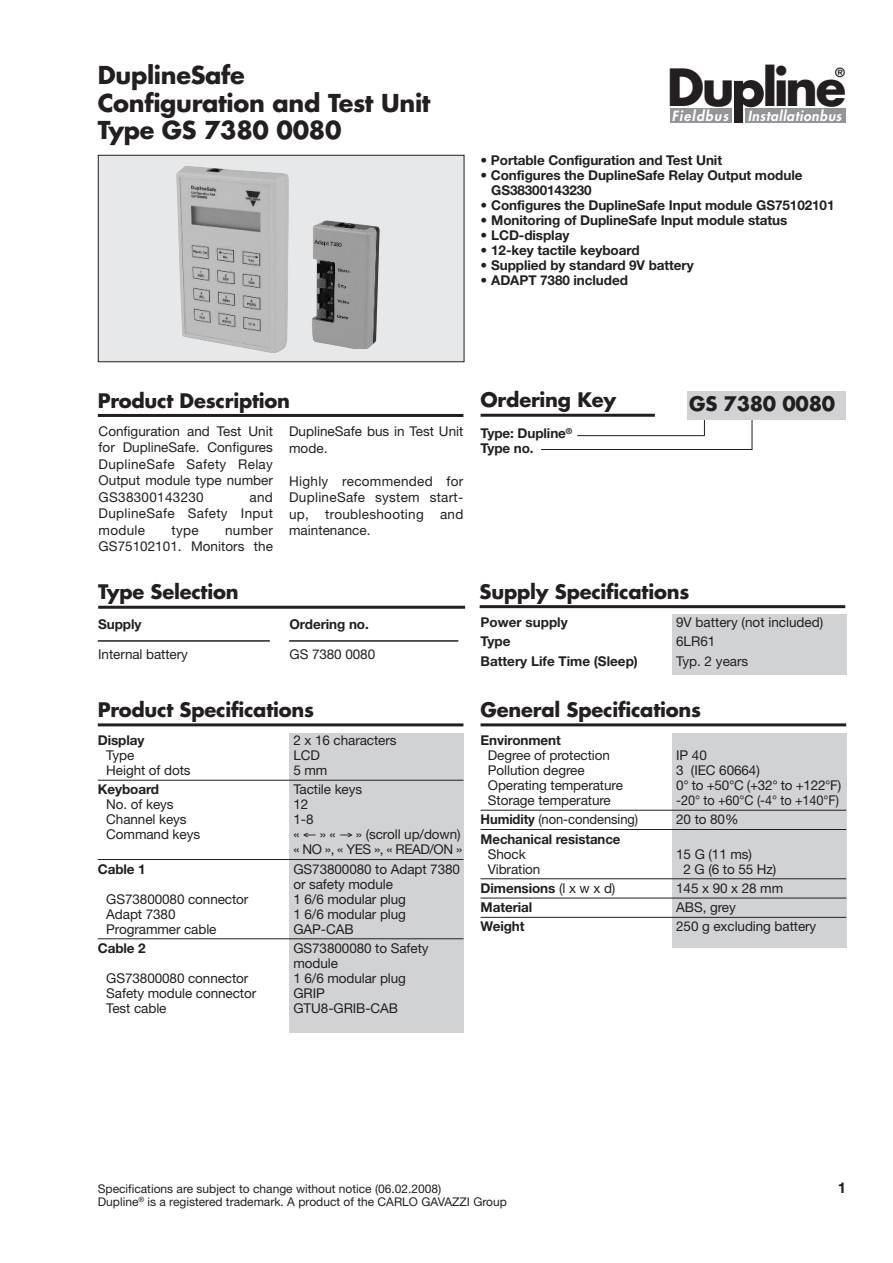
<style>
.page{position:relative;width:893px;height:1263px;background:#fff}
.page>*{position:absolute;margin:0;border:0;box-sizing:border-box;transform-origin:0 0}
.t1{font:700 49.8px "Futura";letter-spacing:-.06em;color:#231f20}
.t2{font:700 24px "Futura";letter-spacing:-.015em;color:#231f20}
.t3{font:700 19.5px "Futura";letter-spacing:-.01em;color:#231f20}
.t4{font:700 15px "Helvetica Neue";color:#231f20}
.t5{font:italic 800 13.65px "Futura";letter-spacing:.045em;color:#fff}
.t6{font:italic 800 13.65px "Futura";letter-spacing:.085em;color:#fff}
.t7{font:13.5px/16.5px "Helvetica Neue";letter-spacing:-.005em;color:#231f20}
.t8{font:700 13.5px/15px "Helvetica Neue";letter-spacing:-.005em;color:#231f20}
.t9{font:13.5px "Helvetica Neue";letter-spacing:-.005em;color:#231f20;scale:.94 1}
.t10{font:13.5px "Helvetica Neue";letter-spacing:-.005em;color:#231f20;scale:.96 1}
.t11{font:700 12.3px "Futura";color:#231f20}
.t12{font:12px "Helvetica Neue";color:#231f20}
.s1{font-weight:700}
.s2{font-weight:400}
</style>
<div class="page">
<div style="left:745px;top:108px;width:100px;height:15px;background:#939598"></div>
<div style="left:670px;top:108px;width:62px;height:15px;background:#939598"></div>
<svg style="left:734px;top:80px;width:30px;height:43px"></svg>
<hr style="left:752px;top:417px;width:1px;height:33px;background:#231f20">
<hr style="left:98px;top:640px;width:172px;height:2px;background:#231f20">
<div style="left:672px;top:614px;width:174px;height:60px;background:#d1d2d4"></div>
<div style="left:98px;top:155px;width:366px;height:207px;background:#e7e8e9"></div>
<img style="left:176px;top:166px;width:113px;height:187px">
<div style="left:98px;top:155px;width:366px;height:207px;border:1px solid #231f20"></div>
<hr style="left:98px;top:414px;width:365px;height:3px;background:#231f20">
<hr style="left:481px;top:414px;width:174px;height:3px;background:#231f20">
<hr style="left:577px;top:435px;width:128px;height:1px;background:#231f20">
<hr style="left:98px;top:606px;width:367px;height:3px;background:#231f20">
<hr style="left:480px;top:605px;width:365px;height:3px;background:#231f20">
<hr style="left:704px;top:403px;width:1px;height:33px;background:#231f20">
<div style="left:688px;top:391px;width:158px;height:29px;background:#d1d2d4"></div>
<img style="left:312px;top:220px;width:68px;height:128px">
<hr style="left:541px;top:449px;width:211px;height:1px;background:#231f20">
<hr style="left:289px;top:640px;width:169px;height:2px;background:#231f20">
<div style="left:289px;top:733px;width:174px;height:300px;background:#d1d2d4"></div>
<hr style="left:98px;top:780px;width:365px;height:1px;background:#231f20">
<hr style="left:98px;top:859px;width:365px;height:1px;background:#231f20">
<hr style="left:98px;top:938px;width:365px;height:1px;background:#231f20">
<hr style="left:98px;top:723px;width:365px;height:3px;background:#231f20">
<div style="left:672px;top:733px;width:174px;height:215px;background:#d1d2d4"></div>
<hr style="left:481px;top:723px;width:365px;height:3px;background:#231f20">
<hr style="left:481px;top:810px;width:365px;height:1px;background:#231f20">
<hr style="left:481px;top:829px;width:365px;height:1px;background:#231f20">
<hr style="left:481px;top:878px;width:365px;height:1px;background:#231f20">
<hr style="left:481px;top:898px;width:365px;height:1px;background:#231f20">
<hr style="left:481px;top:917px;width:365px;height:1px;background:#231f20">
<h2 class="t2" style="left:98px;top:64px;width:149px">DuplineSafe</h2>
<h2 class="t2" style="left:98px;top:119px;width:245px">Type GS 7380 0080</h2>
<h2 class="t2" style="left:98px;top:92px;width:334px">Configuration and Test Unit</h2>
<h1 class="t1" style="left:667px;top:65px;width:181px">Du line</h1>
<p class="t11" style="left:835px;top:67px;width:11px">®</p>
<p class="t6" style="left:672px;top:110px;width:58px">Fieldbus</p>
<p class="t5" style="left:748px;top:110px;width:95px">Installationbus</p>
<p class="t8" style="left:481px;top:154px;width:243px">• Portable Configuration and Test Unit</p>
<p class="t8" style="left:491px;top:169px;width:313px;text-indent:-11px">• Configures the DuplineSafe Relay Output module<br>GS38300143230</p>
<p class="t8" style="left:481px;top:199px;width:355px">• Configures the DuplineSafe Input module GS75102101</p>
<p class="t8" style="left:481px;top:214px;width:308px">• Monitoring of DuplineSafe Input module status</p>
<p class="t8" style="left:481px;top:229px;width:90px">• LCD-display</p>
<p class="t8" style="left:481px;top:244px;width:161px">• 12-key tactile keyboard</p>
<p class="t8" style="left:481px;top:259px;width:215px">• Supplied by standard 9V battery</p>
<p class="t8" style="left:481px;top:274px;width:149px">• ADAPT 7380 included</p>
<h3 class="t3" style="left:98px;top:391px;width:194px">Product Description</h3>
<h3 class="t3" style="left:481px;top:391px;width:137px">Ordering Key</h3>
<p class="t8" style="left:481px;top:427px;width:93px">Type: Dupline<sup>®<br></sup>Type no.</p>
<p class="t7" style="left:99px;top:424px;width:176px;text-align:justify">Configuration and Test Unit for DuplineSafe. Configures DuplineSafe Safety Relay Output module type number GS38300143230</p>
<p class="t7" style="left:289px;top:424px;width:176px">DuplineSafe bus in Test Unit mode.</p>
<p class="t7" style="left:289px;top:474px;width:176px;text-align:justify">Highly recommended for DuplineSafe system start&shy;up, troubleshooting and maintenance.</p>
<p class="t7" style="left:99px;top:490px;width:176px;text-align:justify;text-indent:151px">and DuplineSafe Safety Input module</p>
<p class="t7" style="left:99px;top:523px;width:176px;text-align:right">number<br>GS75102101. Monitors the</p>
<p class="t7" style="left:172px;top:523px;width:29px">type</p>
<h3 class="t3" style="left:689px;top:395px;width:147px">GS 7380 0080</h3>
<h3 class="t3" style="left:98px;top:583px;width:142px">Type Selection</h3>
<p class="t8" style="left:98px;top:618px;width:45px">Supply</p>
<p class="t8" style="left:290px;top:618px;width:81px">Ordering no.</p>
<p class="t7" style="left:98px;top:647px;width:91px">Internal battery</p>
<p class="t7" style="left:290px;top:647px;width:87px">GS 7380 0080</p>
<h3 class="t3" style="left:480px;top:583px;width:211px">Supply Specifications</h3>
<p class="t8" style="left:480px;top:616px;width:89px">Power supply</p>
<p class="t7" style="left:676px;top:615px;width:149px">9V battery (not included)</p>
<p class="t8" style="left:480px;top:635px;width:32px">Type</p>
<p class="t7" style="left:676px;top:635px;width:41px">6LR61</p>
<p class="t8" style="left:480px;top:655px;width:159px">Battery Life Time (Sleep)</p>
<p class="t7" style="left:676px;top:654px;width:74px">Typ. 2 years</p>
<h3 class="t3" style="left:98px;top:701px;width:218px">Product Specifications</h3>
<h3 class="t3" style="left:481px;top:701px;width:222px">General Specifications</h3>
<p class="t8" style="left:481px;top:734px;width:82px">Environment</p>
<p class="t7" style="left:488px;top:748px;width:124px">Degree of protection</p>
<p class="t7" style="left:676px;top:748px;width:32px">IP 40</p>
<p class="t7" style="left:488px;top:763px;width:98px">Pollution degree</p>
<p class="t7" style="left:676px;top:763px;width:85px">3 (IEC 60664)</p>
<p class="t7" style="left:488px;top:778px;width:137px">Operating temperature</p>
<p class="t7" style="left:676px;top:778px;width:167px">0° to +50°C (+32° to +122°F)</p>
<p class="t7" style="left:488px;top:793px;width:124px">Storage temperature</p>
<p class="t9" style="left:676px;top:795px;width:175px">-20° to +60°C (-4° to +140°F)</p>
<p class="t10" style="left:481px;top:814px;width:166px"><span class="s1">Humidity</span> (non-condensing)</p>
<p class="t7" style="left:676px;top:812px;width:64px">20 to 80%</p>
<p class="t8" style="left:481px;top:832px;width:141px">Mechanical resistance</p>
<p class="t7" style="left:488px;top:847px;width:39px">Shock</p>
<p class="t7" style="left:676px;top:847px;width:77px">15 G (11 ms)</p>
<p class="t7" style="left:488px;top:862px;width:54px">Vibration</p>
<p class="t7" style="left:683px;top:862px;width:94px">2 G (6 to 55 Hz)</p>
<p class="t8" style="left:481px;top:882px;width:136px">Dimensions <span class="s2">(l x w x d)</span></p>
<p class="t7" style="left:676px;top:881px;width:109px">145 x 90 x 28 mm</p>
<p class="t8" style="left:481px;top:901px;width:53px">Material</p>
<p class="t7" style="left:676px;top:900px;width:61px">ABS, grey</p>
<p class="t8" style="left:481px;top:920px;width:46px">Weight</p>
<p class="t7" style="left:676px;top:919px;width:142px">250 g excluding battery</p>
<p class="t8" style="left:98px;top:734px;width:48px">Display</p>
<p class="t7" style="left:293px;top:733px;width:105px">2 x 16 characters</p>
<p class="t7" style="left:106px;top:748px;width:30px">Type</p>
<p class="t7" style="left:293px;top:748px;width:28px">LCD</p>
<p class="t7" style="left:106px;top:763px;width:86px">Height of dots</p>
<p class="t7" style="left:293px;top:763px;width:36px">5 mm</p>
<p class="t8" style="left:98px;top:783px;width:63px">Keyboard</p>
<p class="t7" style="left:293px;top:782px;width:70px">Tactile keys</p>
<p class="t7" style="left:106px;top:797px;width:69px">No. of keys</p>
<p class="t7" style="left:293px;top:797px;width:16px">12</p>
<p class="t7" style="left:106px;top:812px;width:82px">Channel keys</p>
<p class="t7" style="left:293px;top:812px;width:22px">1-8</p>
<p class="t7" style="left:106px;top:827px;width:95px">Command keys</p>
<p class="t7" style="left:293px;top:828px;width:170px;line-height:15px">« ← » « → » (scroll up/down) « NO », « YES », « READ/ON »</p>
<p class="t8" style="left:98px;top:862px;width:49px">Cable 1</p>
<p class="t7" style="left:293px;top:862px;width:168px;line-height:15px">GS73800080 to Adapt 7380 or safety module</p>
<p class="t7" style="left:106px;top:892px;width:144px">GS73800080 connector</p>
<p class="t7" style="left:293px;top:892px;width:114px">1 6/6 modular plug</p>
<p class="t7" style="left:106px;top:907px;width:71px">Adapt 7380</p>
<p class="t7" style="left:293px;top:907px;width:114px">1 6/6 modular plug</p>
<p class="t7" style="left:106px;top:922px;width:112px">Programmer cable</p>
<p class="t7" style="left:293px;top:922px;width:62px">GAP-CAB</p>
<p class="t8" style="left:98px;top:942px;width:49px">Cable 2</p>
<p class="t7" style="left:293px;top:942px;width:137px;line-height:15px">GS73800080 to Safety module</p>
<p class="t7" style="left:106px;top:971px;width:144px">GS73800080 connector</p>
<p class="t7" style="left:293px;top:971px;width:114px">1 6/6 modular plug</p>
<p class="t7" style="left:106px;top:986px;width:151px">Safety module connector</p>
<p class="t7" style="left:293px;top:986px;width:33px">GRIP</p>
<p class="t7" style="left:106px;top:1001px;width:62px">Test cable</p>
<p class="t7" style="left:293px;top:1001px;width:106px">GTU8-GRIB-CAB</p>
<p class="t12" style="left:98px;top:1184px;width:345px">Specifications are subject to change without notice (06.02.2008)</p>
<p class="t4" style="left:838px;top:1182px;width:10px">1</p>
<p class="t12" style="left:98px;top:1198px;width:411px">Dupline<sup>®</sup> is a registered trademark. A product of the CARLO GAVAZZI Group</p>
</div>
